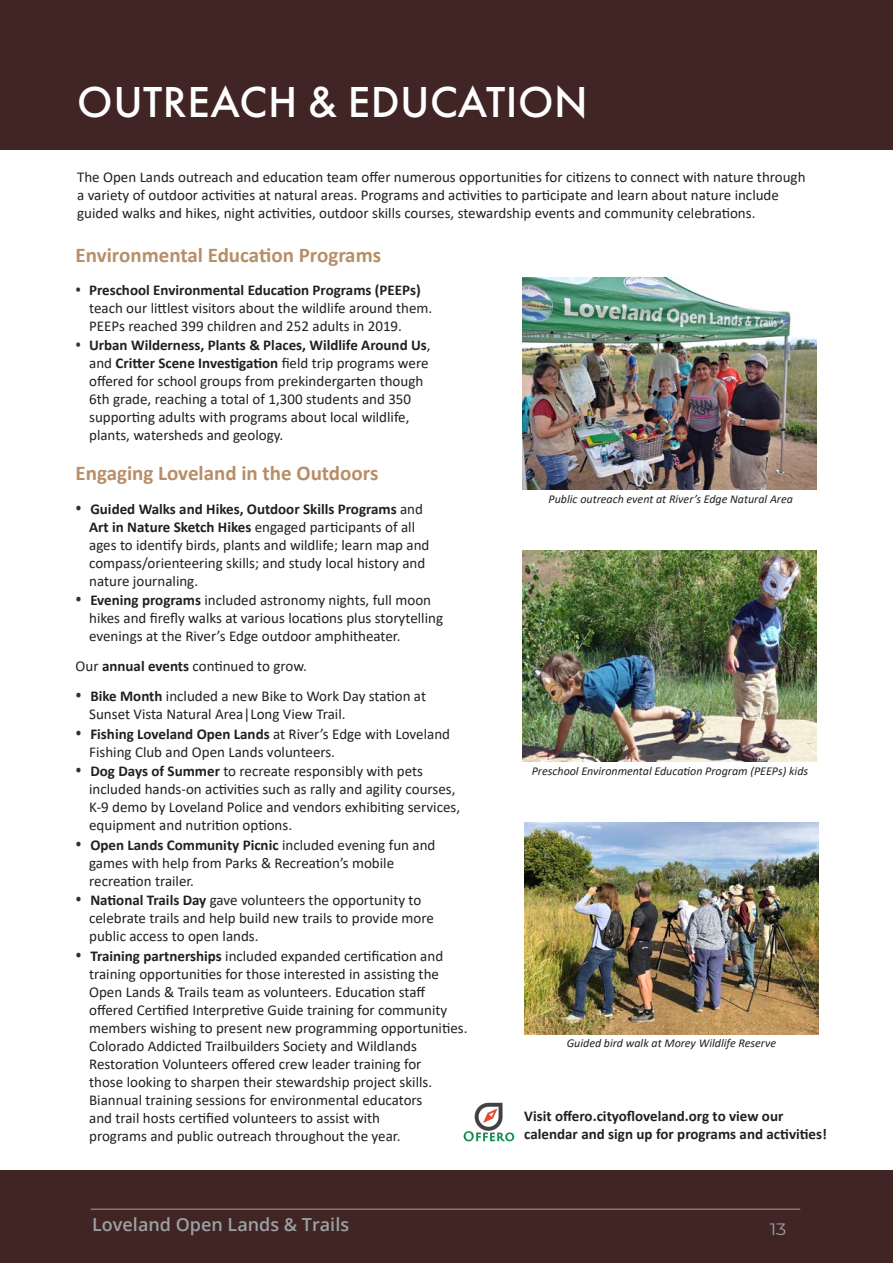
<style>
.page{position:relative;width:893px;height:1263px;background:#fff}
.page>*{position:absolute;margin:0;border:0;box-sizing:border-box;transform-origin:0 0}
.t1{font:500 45px "Futura PT";letter-spacing:.01em;color:#fff}
.Title_Bttom_paragrap{font:700 21px "Calibri";color:#b78e68}
.t2{font:600 18px "Open Sans";color:#9ca1a4}
.t3{font:16.5px "Montserrat";color:#9ca1a4;scale:1.1 1}
.Title_Bttom_paragrap-2{font:15px/18px "Calibri";color:#231f20}
.Title_Bttom_paragrap-3{font:700 15px/18px "Calibri";color:#231f20}
._2017_AR_Photo_Descr{font:italic 12px "Calibri";color:#231f20}
.s1{font-family:"Open Sans";font-weight:600;color:#2d3241}
.s2{font-weight:700}
.s3{font-family:"Open Sans";font-weight:600;font-size:16.5px;color:#2d3241}
.s4{font-weight:400}
</style>
<div class="page">
<div style="left:0;top:1170px;width:893px;height:93px;background:#412525"></div>
<div style="left:0;top:0;width:893px;height:149px;background:#412525"></div>
<img style="left:463px;top:1102px;width:52px;height:40px">
<img style="left:523px;top:278px;width:293px;height:211px">
<img style="left:523px;top:550px;width:293px;height:212px">
<img style="left:524px;top:823px;width:295px;height:211px">
<hr style="left:0;top:534px;width:1px;height:46px;background:#b78e68">
<hr style="left:91px;top:1209px;width:709px;height:1px;background:#9ca1a4">
<p class="t1" style="left:77px;top:75px;width:512px">OUTREACH &amp; EDUCATION</p>
<p class="Title_Bttom_paragrap-2" style="left:77px;top:168px;width:730px">The Open Lands outreach and education team offer numerous opportunities for citizens to connect with nature through a variety of outdoor activities at natural areas. Programs and activities to participate and learn about nature include guided walks and hikes, night activities, outdoor skills courses, stewardship events and community celebrations.</p>
<p class="Title_Bttom_paragrap" style="left:76px;top:240px;width:307px">Environmental Education Programs</p>
<p class="Title_Bttom_paragrap-2" style="left:89px;top:280px;width:345px;text-indent:-14px"><span class="s1">•</span> <span class="s2">Preschool Environmental Education Programs (PEEPs) </span>teach our littlest visitors about the wildlife around them.<br>PEEPs reached 399 children and 252 adults in 2019.</p>
<p class="Title_Bttom_paragrap-2" style="left:89px;top:336px;width:343px;text-indent:-14px"><span class="s1">•</span> <span class="s2">Urban Wilderness, Plants &amp; Places, Wildlife Around Us</span>, and <span class="s2">Critter Scene Investigation</span> field trip programs were offered for school groups from prekindergarten though 6th grade, reaching a total of 1,300 students and 350</p>
<p class="Title_Bttom_paragrap-2" style="left:89px;top:408px;width:322px">supporting adults with programs about local wildlife,</p>
<p class="Title_Bttom_paragrap-2" style="left:89px;top:426px;width:196px">plants, watersheds and geology.</p>
<p class="Title_Bttom_paragrap" style="left:76px;top:459px;width:304px">Engaging Loveland in the Outdoors</p>
<p class="Title_Bttom_paragrap-3" style="left:76px;top:499px;width:349px"><span class="s3">•</span> Guided Walks and Hikes, Outdoor Skills Programs <span class="s4">and</span></p>
<p class="Title_Bttom_paragrap-2" style="left:89px;top:517px;width:342px"><span class="s2">Art in Nature Sketch Hikes</span> engaged participants of all ages to identify birds, plants and wildlife; learn map and compass/orienteering skills; and study local history and</p>
<p class="Title_Bttom_paragrap-2" style="left:89px;top:571px;width:110px">nature journaling.</p>
<p class="Title_Bttom_paragrap-2" style="left:89px;top:591px;width:355px;text-indent:-14px"><span class="s3">•</span> <span class="s2">Evening programs</span> included astronomy nights, full moon hikes and firefly walks at various locations plus storytelling evenings at the River’s Edge outdoor amphitheater.</p>
<p class="Title_Bttom_paragrap-2" style="left:76px;top:657px;width:233px">Our <span class="s2">annual events</span> continued to grow.</p>
<p class="Title_Bttom_paragrap-2" style="left:89px;top:687px;width:338px;text-indent:-14px"><span class="s3">•</span> <span class="s2">Bike Month</span> included a new Bike to Work Day station at<br>Sunset Vista Natural Area|Long View Trail.</p>
<p class="Title_Bttom_paragrap-2" style="left:89px;top:724px;width:362px;text-indent:-14px"><span class="s3">•</span> <span class="s2">Fishing Loveland Open Lands</span> at River’s Edge with Loveland<br>Fishing Club and Open Lands volunteers.</p>
<p class="Title_Bttom_paragrap-2" style="left:89px;top:762px;width:372px;text-indent:-14px"><span class="s3">•</span> <span class="s2">Dog Days of Summer</span> to recreate responsibly with pets included hands-on activities such as rally and agility courses, K-9 demo by Loveland Police and vendors exhibiting services, equipment and nutrition options.</p>
<p class="Title_Bttom_paragrap-2" style="left:89px;top:835px;width:348px;text-indent:-14px"><span class="s3">•</span> <span class="s2">Open Lands Community Picnic</span> included evening fun and games with help from Parks &amp; Recreation’s mobile recreation trailer.</p>
<p class="Title_Bttom_paragrap-2" style="left:89px;top:891px;width:346px;text-indent:-14px"><span class="s3">•</span> <span class="s2">National Trails Day</span> gave volunteers the opportunity to celebrate trails and help build new trails to provide more public access to open lands.</p>
<p class="Title_Bttom_paragrap-2" style="left:89px;top:946px;width:380px;text-indent:-14px"><span class="s3">•</span> <span class="s2">Training partnerships</span> included expanded certification and training opportunities for those interested in assisting the Open Lands &amp; Trails team as volunteers. Education staff offered Certified Interpretive Guide training for community members wishing to present new programming opportunities.<br>Colorado Addicted Trailbuilders Society and Wildlands Restoration Volunteers offered crew leader training for<br>those looking to sharpen their stewardship project skills.<br>Biannual training sessions for environmental educators<br>and trail hosts certified volunteers to assist with<br>programs and public outreach throughout the year.</p>
<p class="_2017_AR_Photo_Descr" style="left:549px;top:490px;width:246px">Public outreach event at River’s Edge Natural Area</p>
<p class="_2017_AR_Photo_Descr" style="left:532px;top:763px;width:278px">Preschool Environmental Education Program (PEEPs) kids</p>
<p class="_2017_AR_Photo_Descr" style="left:567px;top:1035px;width:211px">Guided bird walk at Morey Wildlife Reserve</p>
<p class="Title_Bttom_paragrap-3" style="left:524px;top:1107px;width:304px">Visit offero.cityofloveland.org to view our calendar and sign up for programs and activities!</p>
<p class="t2" style="left:92px;top:1212px;width:258px">Loveland Open Lands &amp; Trails</p>
<p class="t3" style="left:770px;top:1218px;width:17px">13</p>
</div>
